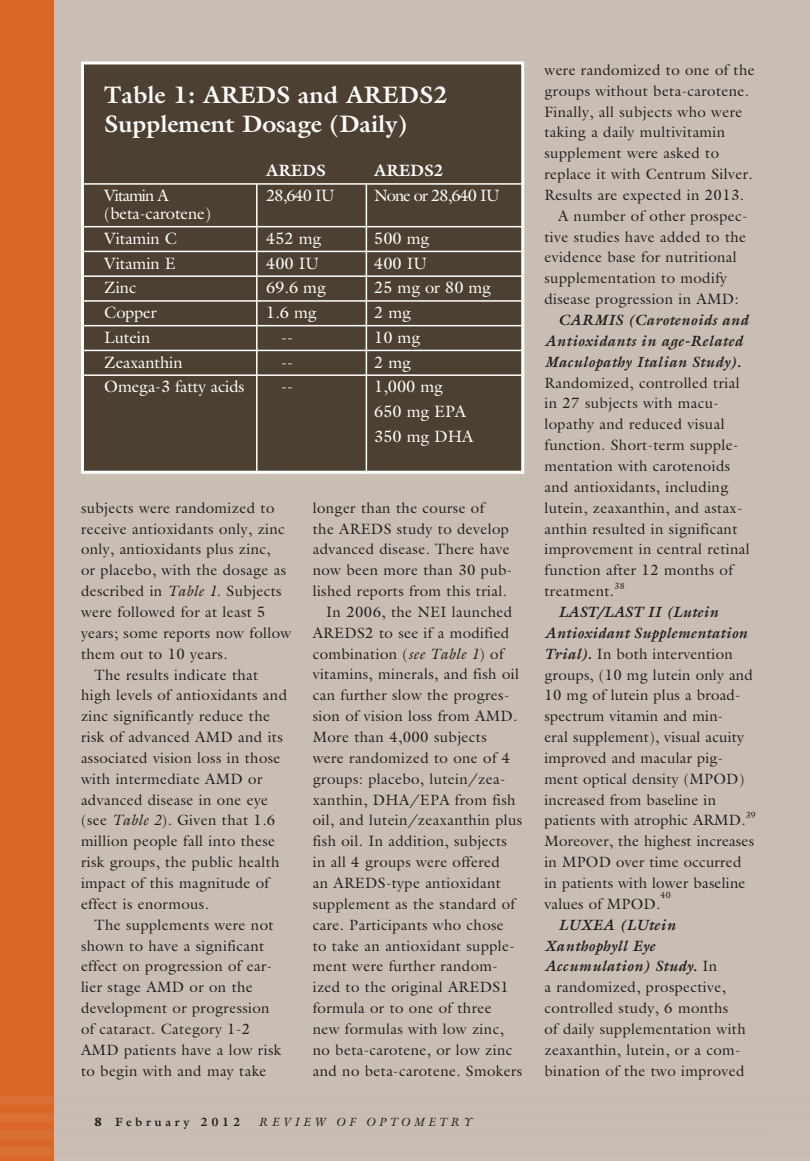
<style>
.page{position:relative;width:810px;height:1161px;background:#c9beb3}
.page>*{position:absolute;margin:0;border:0;box-sizing:border-box;transform-origin:0 0}
.t1{font:700 24px/28.8px "Galliard";color:#fff}
.t2{font:16.5px/24.8px "Galliard";letter-spacing:-.005em;color:#fff}
.t3{font:16.5px "Galliard";letter-spacing:-.06em;color:#fff}
.t4{font:700 16.5px "Galliard";letter-spacing:-.005em;color:#fff}
.t5{font:15px/20.9px "Galliard";letter-spacing:.025em;color:#231f20}
.t6{font:italic 700 15px/20.9px "Galliard";letter-spacing:.025em;color:#231f20}
.t7{font:italic 12px "Galliard";letter-spacing:.3em;color:#231f20}
.t8{font:700 12px "Galliard";letter-spacing:.3em;color:#231f20}
.t9{font:9px "Galliard";color:#231f20}
.s1{font-style:italic}
.s2{font-weight:900}
.s3{font-weight:700;font-style:italic}
</style>
<div class="page">
<div style="left:0;top:0;width:54px;height:1161px;background:#da6728"></div>
<div style="left:82px;top:63px;width:441px;height:409px;background:#4c4032"></div>
<hr style="left:84px;top:183px;width:437px;height:2px;background:#fff">
<hr style="left:84px;top:226px;width:437px;height:1px;background:#fff">
<hr style="left:84px;top:251px;width:437px;height:1px;background:#fff">
<hr style="left:84px;top:275px;width:437px;height:2px;background:#fff">
<hr style="left:84px;top:300px;width:437px;height:2px;background:#fff">
<hr style="left:84px;top:325px;width:437px;height:1px;background:#fff">
<hr style="left:84px;top:350px;width:437px;height:1px;background:#fff">
<hr style="left:84px;top:374px;width:437px;height:2px;background:#fff">
<div style="left:81px;top:62px;width:443px;height:412px;border:3px solid #fff"></div>
<hr style="left:256px;top:184px;width:2px;height:290px;background:#fff">
<hr style="left:366px;top:184px;width:1px;height:290px;background:#fff">
<h1 class="t1" style="left:104px;top:83px;width:345px">Table 1: AREDS and AREDS2<br>Supplement Dosage (Daily)</h1>
<p class="t4" style="left:266px;top:165px;width:61px">AREDS</p>
<p class="t4" style="left:374px;top:165px;width:71px">AREDS2</p>
<p class="t3" style="left:104px;top:189px;width:66px">Vitamin A</p>
<p class="t2" style="left:266px;top:185px;width:70px">28,640 IU</p>
<p class="t3" style="left:374px;top:189px;width:127px">None or 28,640 IU</p>
<p class="t2" style="left:104px;top:203px;width:108px">(beta-carotene)<br>Vitamin C</p>
<p class="t2" style="left:266px;top:228px;width:57px">452 mg</p>
<p class="t2" style="left:374px;top:228px;width:57px">500 mg</p>
<p class="t2" style="left:104px;top:252px;width:73px">Vitamin E</p>
<p class="t2" style="left:266px;top:252px;width:54px">400 IU</p>
<p class="t2" style="left:374px;top:252px;width:54px">400 IU</p>
<p class="t2" style="left:104px;top:277px;width:34px">Zinc</p>
<p class="t2" style="left:266px;top:277px;width:61px">69.6 mg</p>
<p class="t2" style="left:374px;top:277px;width:118px">25 mg or 80 mg</p>
<p class="t2" style="left:104px;top:302px;width:54px">Copper</p>
<p class="t2" style="left:266px;top:302px;width:52px">1.6 mg</p>
<p class="t2" style="left:374px;top:302px;width:38px">2 mg</p>
<p class="t2" style="left:104px;top:327px;width:48px">Lutein</p>
<p class="t2" style="left:281px;top:327px;width:13px">--</p>
<p class="t2" style="left:374px;top:327px;width:48px">10 mg</p>
<p class="t2" style="left:104px;top:351px;width:80px">Zeaxanthin</p>
<p class="t2" style="left:281px;top:351px;width:13px">--</p>
<p class="t2" style="left:374px;top:351px;width:38px">2 mg</p>
<p class="t2" style="left:104px;top:376px;width:142px">Omega-3 fatty acids</p>
<p class="t2" style="left:281px;top:376px;width:13px">--</p>
<p class="t2" style="left:374px;top:376px;width:101px">1,000 mg<br>650 mg EPA<br>350 mg DHA</p>
<p class="t5" style="left:81px;top:499px;width:195px">subjects were randomized to</p>
<p class="t5" style="left:81px;top:520px;width:205px">receive antioxidants only, zinc</p>
<p class="t5" style="left:81px;top:540px;width:191px">only, antioxidants plus zinc,</p>
<p class="t5" style="left:81px;top:561px;width:207px">or placebo, with the dosage as</p>
<p class="t5" style="left:81px;top:582px;width:202px">described in <span class="s1">Table 1</span>. Subjects</p>
<p class="t5" style="left:81px;top:603px;width:186px">were followed for at least 5</p>
<p class="t5" style="left:81px;top:624px;width:212px">years; some reports now follow</p>
<p class="t5" style="left:81px;top:645px;width:148px">them out to 10 years.</p>
<p class="t5" style="left:94px;top:666px;width:165px">The results indicate that</p>
<p class="t5" style="left:81px;top:686px;width:208px">high levels of antioxidants and</p>
<p class="t5" style="left:81px;top:707px;width:191px">zinc significantly reduce the</p>
<p class="t5" style="left:81px;top:728px;width:203px">risk of advanced AMD and its</p>
<p class="t5" style="left:81px;top:749px;width:201px">associated vision loss in those</p>
<p class="t5" style="left:81px;top:770px;width:183px">with intermediate AMD or</p>
<p class="t5" style="left:81px;top:791px;width:189px">advanced disease in one eye</p>
<p class="t5" style="left:81px;top:811px;width:196px">(see <span class="s1">Table 2</span>). Given that 1.6</p>
<p class="t5" style="left:81px;top:832px;width:196px">million people fall into these</p>
<p class="t5" style="left:81px;top:853px;width:200px">risk groups, the public health</p>
<p class="t5" style="left:81px;top:874px;width:190px">impact of this magnitude of</p>
<p class="t5" style="left:81px;top:895px;width:129px">effect is enormous.</p>
<p class="t5" style="left:94px;top:916px;width:181px">The supplements were not</p>
<p class="t5" style="left:81px;top:937px;width:185px">shown to have a significant</p>
<p class="t5" style="left:81px;top:957px;width:193px">effect on progression of ear-</p>
<p class="t5" style="left:81px;top:978px;width:173px">lier stage AMD or on the</p>
<p class="t5" style="left:81px;top:999px;width:190px">development or progression</p>
<p class="t5" style="left:81px;top:1020px;width:171px">of cataract. Category 1-2</p>
<p class="t5" style="left:81px;top:1041px;width:202px">AMD patients have a low risk</p>
<p class="t5" style="left:81px;top:1062px;width:187px">to begin with and may take</p>
<p class="t5" style="left:313px;top:499px;width:173px">longer than the course of</p>
<p class="t5" style="left:313px;top:520px;width:198px">the AREDS study to develop</p>
<p class="t5" style="left:313px;top:540px;width:199px">advanced disease. There have</p>
<p class="t5" style="left:313px;top:561px;width:201px">now been more than 30 pub-</p>
<p class="t5" style="left:313px;top:582px;width:196px">lished reports from this trial.</p>
<p class="t5" style="left:326px;top:603px;width:187px">In 2006, the NEI launched</p>
<p class="t5" style="left:313px;top:624px;width:198px">AREDS2 to see if a modified</p>
<p class="t5" style="left:313px;top:645px;width:192px">combination (<span class="s1">see Table 1</span>) of</p>
<p class="t5" style="left:313px;top:666px;width:208px">vitamins, minerals, and fish oil</p>
<p class="t5" style="left:313px;top:686px;width:198px">can further slow the progres-</p>
<p class="t5" style="left:313px;top:707px;width:206px">sion of vision loss from AMD.</p>
<p class="t5" style="left:313px;top:728px;width:175px">More than 4,000 subjects</p>
<p class="t5" style="left:313px;top:749px;width:199px">were randomized to one of 4</p>
<p class="t5" style="left:313px;top:770px;width:194px">groups: placebo, lutein/zea-</p>
<p class="t5" style="left:313px;top:791px;width:204px">xanthin, DHA/EPA from fish</p>
<p class="t5" style="left:313px;top:811px;width:211px">oil, and lutein/zeaxanthin plus</p>
<p class="t5" style="left:313px;top:832px;width:196px">fish oil. In addition, subjects</p>
<p class="t5" style="left:313px;top:853px;width:189px">in all 4 groups were offered</p>
<p class="t5" style="left:313px;top:874px;width:190px">an AREDS-type antioxidant</p>
<p class="t5" style="left:313px;top:895px;width:204px">supplement as the standard of</p>
<p class="t5" style="left:313px;top:916px;width:193px">care. Participants who chose</p>
<p class="t5" style="left:313px;top:937px;width:204px">to take an antioxidant supple-</p>
<p class="t5" style="left:313px;top:957px;width:187px">ment were further random-</p>
<p class="t5" style="left:313px;top:978px;width:198px">ized to the original AREDS1</p>
<p class="t5" style="left:313px;top:999px;width:180px">formula or to one of three</p>
<p class="t5" style="left:313px;top:1020px;width:193px">new formulas with low zinc,</p>
<p class="t5" style="left:313px;top:1041px;width:201px">no beta-carotene, or low zinc</p>
<p class="t5" style="left:313px;top:1062px;width:211px">and no beta-carotene. Smokers</p>
<p class="t8" style="left:94px;top:1117px;width:147px"><span class="s2">8</span> February 2012</p>
<p class="t7" style="left:258px;top:1117px;width:215px">REVIEW OF OPTOMETRY</p>
<p class="t5" style="left:544px;top:61px;width:212px">were randomized to one of the</p>
<p class="t5" style="left:544px;top:82px;width:206px">groups without beta-carotene.</p>
<p class="t5" style="left:544px;top:103px;width:199px">Finally, all subjects who were</p>
<p class="t5" style="left:544px;top:123px;width:182px">taking a daily multivitamin</p>
<p class="t5" style="left:544px;top:144px;width:176px">supplement were asked to</p>
<p class="t5" style="left:544px;top:165px;width:210px">replace it with Centrum Silver.</p>
<p class="t5" style="left:544px;top:186px;width:201px">Results are expected in 2013.</p>
<p class="t5" style="left:558px;top:207px;width:191px">A number of other prospec-</p>
<p class="t5" style="left:544px;top:228px;width:203px">tive studies have added to the</p>
<p class="t5" style="left:544px;top:249px;width:194px">evidence base for nutritional</p>
<p class="t5" style="left:544px;top:269px;width:184px">supplementation to modify</p>
<p class="t5" style="left:544px;top:290px;width:196px">disease progression in AMD:</p>
<p class="t6" style="left:544px;top:311px;width:205px;text-indent:14px">CARMIS (Carotenoids and<br>Antioxidants in age-Related<br>Maculopathy Italian Study).</p>
<p class="t5" style="left:544px;top:374px;width:207px">Randomized, controlled trial in 27 subjects with macu&shy;lopathy and reduced visual function. Short-term supple&shy;mentation with carotenoids and antioxidants, including lutein, zeaxanthin, and astax&shy;anthin resulted in significant improvement in central retinal function after 12 months of treatment.</p>
<p class="t9" style="left:615px;top:582px;width:12px">38</p>
<p class="t5" style="left:544px;top:603px;width:210px;text-indent:14px"><span class="s3">LAST/LAST II (Lutein<br>Antioxidant Supplementation<br>Trial).</span> In both intervention groups, (10 mg lutein only and<br>10 mg of lutein plus a broad&shy;spectrum vitamin and min-<br>eral supplement), visual acuity improved and macular pig&shy;ment optical density (MPOD) increased from baseline in patients with atrophic ARMD.</p>
<p class="t9" style="left:746px;top:811px;width:12px">39</p>
<p class="t5" style="left:544px;top:832px;width:211px">Moreover, the highest increases in MPOD over time occurred in patients with lower baseline values of MPOD.</p>
<p class="t9" style="left:661px;top:892px;width:12px">40</p>
<p class="t5" style="left:544px;top:916px;width:203px;text-indent:14px"><span class="s3">LUXEA (LUtein<br>Xanthophyll Eye<br>Accumulation) Study.</span> In<br>a randomized, prospective, controlled study, 6 months<br>of daily supplementation with zeaxanthin, lutein, or a com&shy;bination of the two improved</p>
</div>
